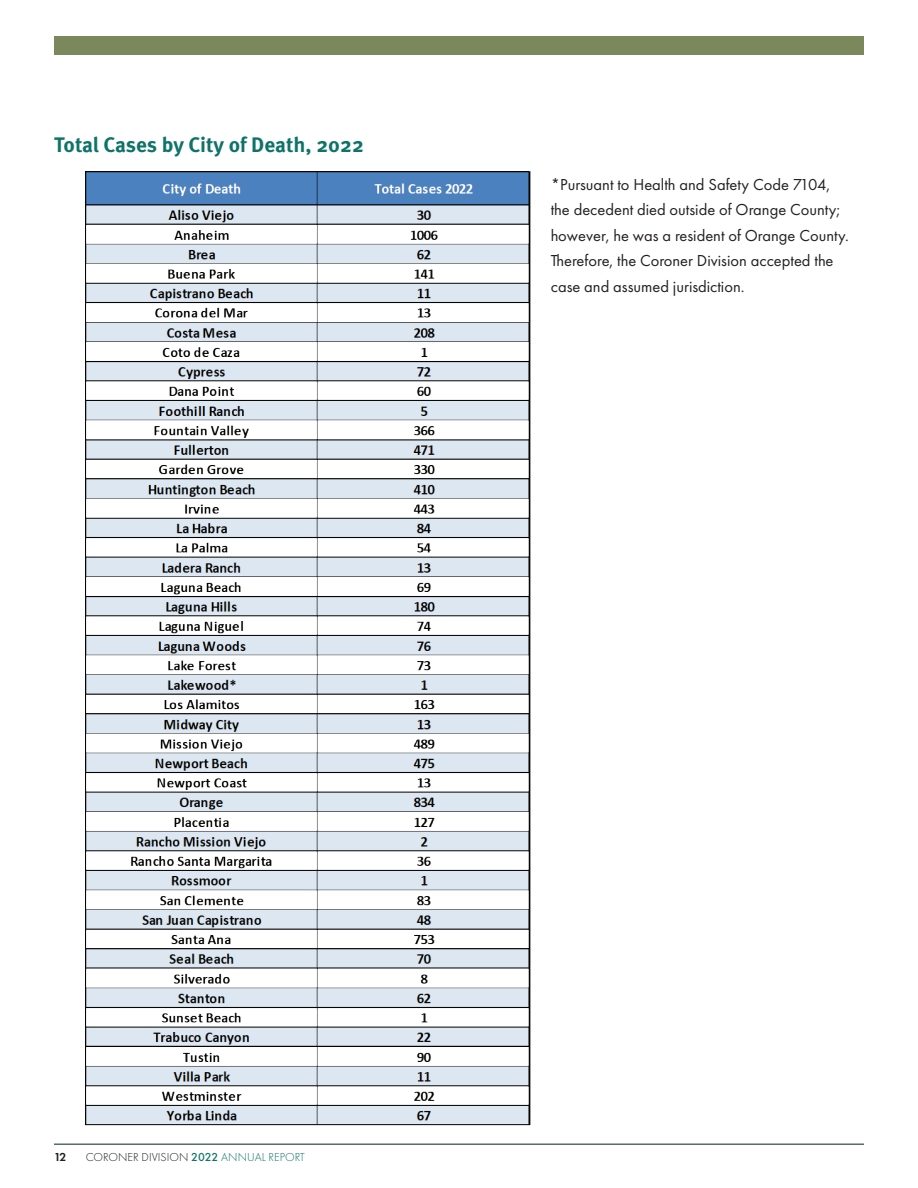
<style>
.page{position:relative;width:918px;height:1188px;background:#fff}
.page>*{position:absolute;margin:0;border:0;box-sizing:border-box;transform-origin:0 0}
.t1{font:700 21px "Meta Pro";color:#0e7368}
.t2{font:16.5px/25.5px "Futura PT";color:#231f20}
.t3{font:300 12px "Futura PT";color:#231f20}
.t4{font:600 12px "Futura PT";color:#231f20}
.s1{font-weight:500;color:#0e7368}
.s2{color:#0e7368}
</style>
<div class="page">
<hr style="left:54px;top:1144px;width:810px;height:1px;background:#02261d">
<div style="left:54px;top:36px;width:810px;height:18px;background:#7b885c"></div>
<img style="left:86px;top:172px;width:444px;height:954px">
<p class="t1" style="left:54px;top:128px;width:311px">Total Cases by City of Death, 2022</p>
<p class="t2" style="left:551px;top:172px;width:300px">*Pursuant to Health and Safety Code 7104, the decedent died outside of Orange County; however, he was a resident of Orange County.<br>Therefore, the Coroner Division accepted the case and assumed jurisdiction.</p>
<p class="t4" style="left:54px;top:1149px;width:14px">12</p>
<p class="t3" style="left:86px;top:1150px;width:221px">CORONER DIVISION <span class="s1">2022</span> <span class="s2">ANNUAL REPORT</span></p>
</div>
